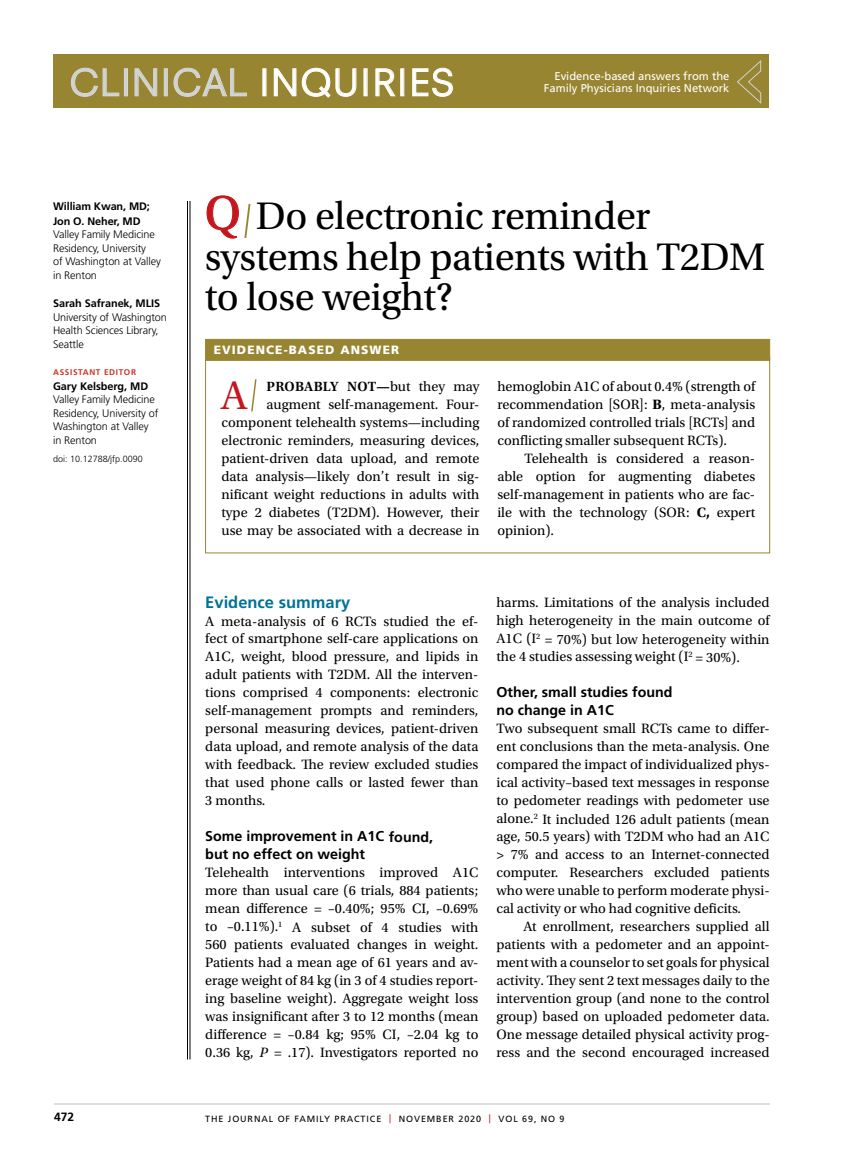
<style>
.page{position:relative;width:851px;height:1161px;background:#fff}
.page>*{position:absolute;margin:0;border:0;box-sizing:border-box;transform-origin:0 0}
.t1{font:42px "Utopia Std";color:#c4161c}
.t2{font:40.5px/40.5px "Utopia Std";letter-spacing:-.01em;color:#000}
.t3{font:36px "Neuzeit SLT Std";letter-spacing:.025em;color:#fff}
.t4{font:700 16.5px "Frutiger LT Std";color:#007296}
.t5{font:14.25px/18px "Utopia Std";color:#000;text-align:justify}
.t6{font:700 14.25px/18px "Frutiger LT Std";color:#000}
.t7{font:600 14.1px "Utopia Std";letter-spacing:.02em;color:#000}
.t8{font:900 12px "Frutiger LT Std";letter-spacing:.09em;color:#fff}
.t9{font:700 12px "Frutiger LT Std";color:#000}
.t10{font:11.25px/12.1px "Frutiger LT Std";color:#fff;text-align:right}
.t11{font:300 10.8px/13.5px "Frutiger LT Std";letter-spacing:-.01em;color:#000}
.t12{font:700 10.8px/15px "Frutiger LT Std";letter-spacing:-.005em;color:#000}
.t13{font:9px "Frutiger LT Std";letter-spacing:.1em;color:#000}
.t14{font:300 9px "Frutiger LT Std";color:#000}
.t15{font:700 8.25px "Frutiger LT Std";letter-spacing:.075em;color:#c93627}
.s1{color:#d1d3d4}
.s2{font-size:49.5px;color:#c4161c}
.s3{font-weight:700;font-size:14.25px}
.s4{font-weight:400;font-size:14.25px}
.s5{font-weight:700}
.s6{font-style:italic}
.s7{color:#c4161c}
</style>
<div class="page">
<hr style="left:190px;top:201px;width:1px;height:858px;background:#000">
<hr style="left:187px;top:201px;width:1px;height:858px;background:#000">
<hr style="left:54px;top:1104px;width:716px;height:1px;background:#bcbec0">
<div style="left:53px;top:54px;width:716px;height:54px;background:#988531"></div>
<svg style="left:737px;top:60px;width:24px;height:44px"></svg>
<svg style="left:71px;top:68px;width:48px;height:29px"></svg>
<div style="left:124px;top:69px;width:4px;height:27px;border:1px solid #dcddde"></div>
<svg style="left:135px;top:68px;width:22px;height:28px"></svg>
<div style="left:164px;top:69px;width:3px;height:27px;border:1px solid #dcddde"></div>
<svg style="left:174px;top:68px;width:73px;height:29px"></svg>
<svg style="left:274px;top:68px;width:22px;height:28px"></svg>
<svg style="left:302px;top:68px;width:54px;height:30px"></svg>
<svg style="left:375px;top:68px;width:20px;height:28px"></svg>
<svg style="left:412px;top:68px;width:41px;height:29px"></svg>
<div style="left:205px;top:339px;width:565px;height:22px;background:#988531;border:1px solid #988531"></div>
<div style="left:205px;top:357px;width:565px;height:196px;border:1px solid #988531"></div>
<svg style="left:251px;top:379px;width:6px;height:33px"></svg>
<svg style="left:207px;top:196px;width:44px;height:43px"></svg>
<h3 class="t3" style="left:69px;top:61px;width:387px"><span class="s1">CLINICAL</span> INQUIRIES</h3>
<p class="t10" style="left:543px;top:70px;width:187px">Evidence-based answers from the<br>Family Physicians Inquiries Network</p>
<p class="t12" style="left:53px;top:198px;width:98px">William Kwan, MD;<br>Jon O. Neher, MD</p>
<p class="t11" style="left:53px;top:228px;width:109px">Valley Family Medicine<br>Residency, University<br>of Washington at Valley in Renton</p>
<p class="t12" style="left:53px;top:296px;width:108px">Sarah Safranek, MLIS</p>
<p class="t11" style="left:53px;top:310px;width:115px">University of Washington<br>Health Sciences Library,<br>Seattle</p>
<p class="t15" style="left:53px;top:367px;width:84px">ASSISTANT EDITOR</p>
<p class="t12" style="left:53px;top:378px;width:97px">Gary Kelsberg, MD</p>
<p class="t11" style="left:53px;top:393px;width:107px">Valley Family Medicine<br>Residency, University of<br>Washington at Valley in Renton</p>
<p class="t14" style="left:53px;top:453px;width:91px">doi: 10.12788/jfp.0090</p>
<h2 class="t2" style="left:205px;top:196px;width:562px"><span class="s2">Q</span> Do electronic reminder systems help patients with T2DM to lose weight?</h2>
<p class="t8" style="left:214px;top:343px;width:187px">EVIDENCE-BASED ANSWER</p>
<h1 class="t1" style="left:221px;top:373px;width:28px">A</h1>
<p class="t7" style="left:266px;top:379px;width:214px">PROBABLY NOT<span class="s3">—</span><span class="s4">but they may</span></p>
<p class="t5" style="left:221px;top:396px;width:259px;text-indent:45px">augment self-management. Four&shy;component telehealth systems—including electronic reminders, measuring devices, patient-driven data upload, and remote data analysis—likely don’t result in sig&shy;nificant weight reductions in adults with type 2 diabetes (T2DM). However, their use may be associated with a decrease in</p>
<p class="t5" style="left:497px;top:378px;width:259px">hemoglobin A1C of about 0.4% (strength of recommendation [SOR]: <span class="s5">B</span>, meta-analysis of randomized controlled trials [RCTs] and conflicting smaller subsequent RCTs).</p>
<p class="t5" style="left:497px;top:450px;width:259px;text-indent:27px">Telehealth is considered a reason&shy;able option for augmenting diabetes self-management in patients who are fac&shy;ile with the technology (SOR: <span class="s5">C,</span> expert opinion).</p>
<p class="t4" style="left:205px;top:592px;width:146px">Evidence summary</p>
<p class="t5" style="left:205px;top:612px;width:275px">A meta-analysis of 6 RCTs studied the ef&shy;fect of smartphone self-care applications on A1C, weight, blood pressure, and lipids in adult patients with T2DM. All the interven&shy;tions comprised 4 components: electronic self-management prompts and reminders, personal measuring devices, patient-driven data upload, and remote analysis of the data with feedback. The review excluded studies that used phone calls or lasted fewer than 3 months.</p>
<p class="t6" style="left:205px;top:828px;width:229px">Some improvement in A1C found, but no effect on weight</p>
<p class="t5" style="left:205px;top:864px;width:275px">Telehealth interventions improved A1C more than usual care (6 trials, 884 patients; mean difference = –0.40%; 95% CI, –0.69% to –0.11%).<sup>1</sup> A subset of 4 studies with 560 patients evaluated changes in weight.<br>Patients had a mean age of 61 years and av&shy;erage weight of 84 kg (in 3 of 4 studies report&shy;ing baseline weight). Aggregate weight loss was insignificant after 3 to 12 months (mean difference = –0.84 kg; 95% CI, –2.04 kg to 0.36 kg, <span class="s6">P</span> = .17). Investigators reported no</p>
<p class="t5" style="left:496px;top:594px;width:275px">harms. Limitations of the analysis included high heterogeneity in the main outcome of A1C (I<sup>2</sup> = 70%) but low heterogeneity within the 4 studies assessing weight (I<sup>2</sup> = 30%).</p>
<p class="t6" style="left:496px;top:684px;width:178px">Other, small studies found no change in A1C</p>
<p class="t5" style="left:496px;top:720px;width:275px">Two subsequent small RCTs came to differ&shy;ent conclusions than the meta-analysis. One compared the impact of individualized phys&shy;ical activity–based text messages in response to pedometer readings with pedometer use alone.<sup>2</sup> It included 126 adult patients (mean age, 50.5 years) with T2DM who had an A1C &gt; 7% and access to an Internet-connected computer. Researchers excluded patients who were unable to perform moderate physi&shy;cal activity or who had cognitive deficits.</p>
<p class="t5" style="left:496px;top:918px;width:275px;text-indent:27px">At enrollment, researchers supplied all patients with a pedometer and an appoint&shy;ment with a counselor to set goals for physical activity. They sent 2 text messages daily to the intervention group (and none to the control group) based on uploaded pedometer data.<br>One message detailed physical activity prog&shy;ress and the second encouraged increased</p>
<p class="t9" style="left:54px;top:1110px;width:22px">472</p>
<p class="t13" style="left:205px;top:1113px;width:361px">THE JOURNAL OF FAMILY PRACTICE <span class="s7">|</span> NOVEMBER 2020 <span class="s7">|</span> VOL 69, NO 9</p>
</div>
